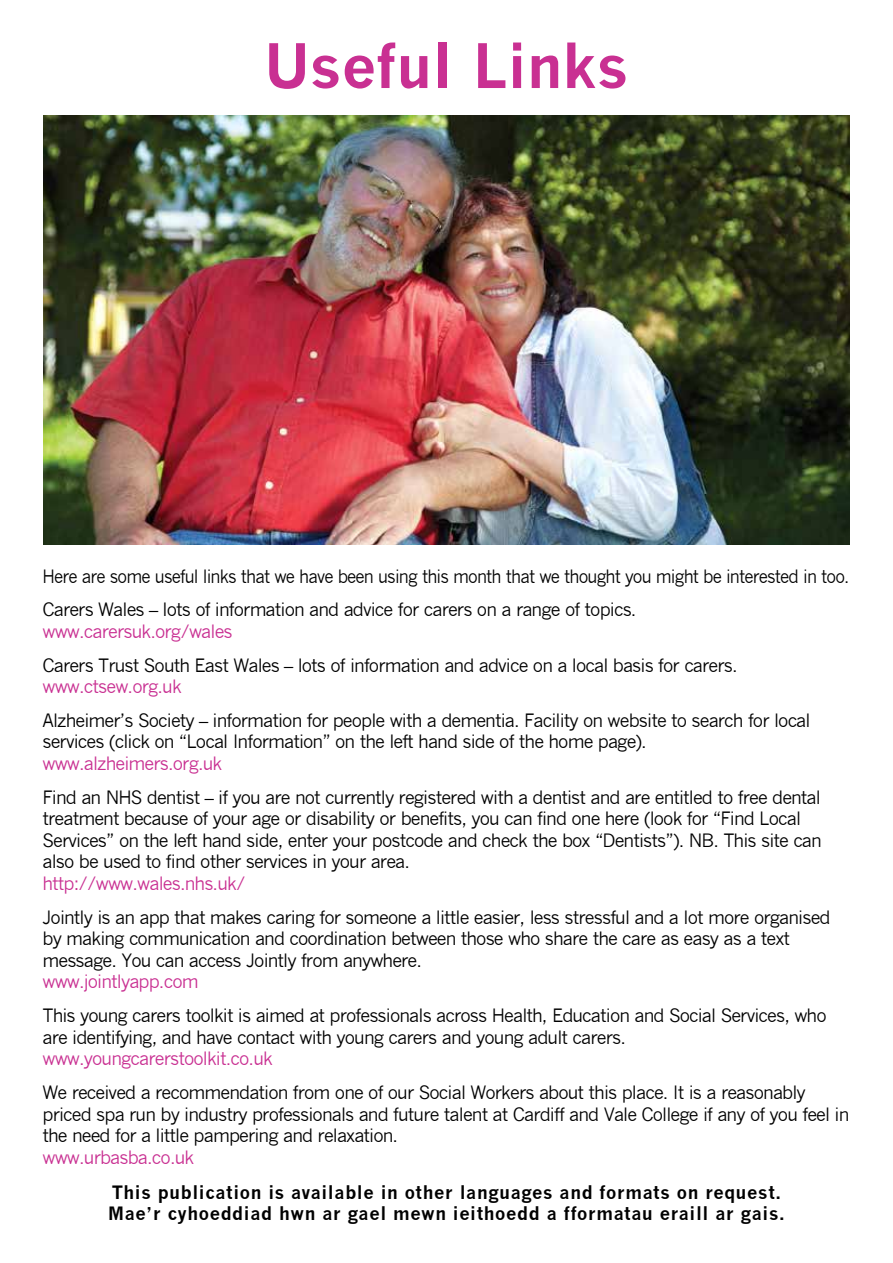
<style>
.page{position:relative;width:893px;height:1263px;background:#fff}
.page>*{position:absolute;margin:0;border:0;box-sizing:border-box;transform-origin:0 0}
.t1{font:700 60px "News Gothic";color:#c93092}
.t2{font:18px/21.6px "News Gothic";letter-spacing:-.05em;color:#000}
.t3{font:18px/33.6px "News Gothic";letter-spacing:-.05em;color:#000;scale:.94 1}
.t4{font:18px "News Gothic";letter-spacing:-.05em;color:#c93092}
.t5{font:700 18px/21.6px "News Gothic";letter-spacing:.035em;color:#000}
</style>
<div class="page">
<img style="left:43px;top:116px;width:807px;height:429px">
<h1 class="t1" style="left:264px;top:29px;width:366px">Useful Links</h1>
<p class="t3" style="left:43px;top:559px;width:860px">Here are some useful links that we have been using this month that we thought you might be interested in too.<br>Carers Wales – lots of information and advice for carers on a range of topics.</p>
<p class="t4" style="left:43px;top:621px;width:192px">www.carersuk.org/wales</p>
<p class="t2" style="left:43px;top:654px;width:697px">Carers Trust South East Wales – lots of information and advice on a local basis for carers.</p>
<p class="t4" style="left:43px;top:676px;width:141px">www.ctsew.org.uk</p>
<p class="t2" style="left:43px;top:709px;width:770px">Alzheimer’s Society – information for people with a dementia. Facility on website to search for local services (click on “Local Information” on the left hand side of the home page).</p>
<p class="t4" style="left:43px;top:753px;width:181px">www.alzheimers.org.uk</p>
<p class="t2" style="left:43px;top:786px;width:781px">Find an NHS dentist – if you are not currently registered with a dentist and are entitled to free dental treatment because of your age or disability or benefits, you can find one here (look for “Find Local Services” on the left hand side, enter your postcode and check the box “Dentists”). NB. This site can also be used to find other services in your area.</p>
<p class="t4" style="left:43px;top:873px;width:205px">http://www.wales.nhs.uk/</p>
<p class="t2" style="left:43px;top:906px;width:790px">Jointly is an app that makes caring for someone a little easier, less stressful and a lot more organised by making communication and coordination between those who share the care as easy as a text message. You can access Jointly from anywhere.</p>
<p class="t4" style="left:43px;top:971px;width:158px">www.jointlyapp.com</p>
<p class="t2" style="left:43px;top:1005px;width:786px">This young carers toolkit is aimed at professionals across Health, Education and Social Services, who are identifying, and have contact with young carers and young adult carers.</p>
<p class="t4" style="left:43px;top:1048px;width:232px">www.youngcarerstoolkit.co.uk</p>
<p class="t2" style="left:43px;top:1081px;width:808px">We received a recommendation from one of our Social Workers about this place. It is a reasonably priced spa run by industry professionals and future talent at Cardiff and Vale College if any of you feel in the need for a little pampering and relaxation.</p>
<p class="t4" style="left:43px;top:1147px;width:153px">www.urbasba.co.uk</p>
<p class="t5" style="left:108px;top:1181px;width:678px">This publication is available in other languages and formats on request.<br>Mae’r cyhoeddiad hwn ar gael mewn ieithoedd a fformatau eraill ar gais.</p>
</div>
